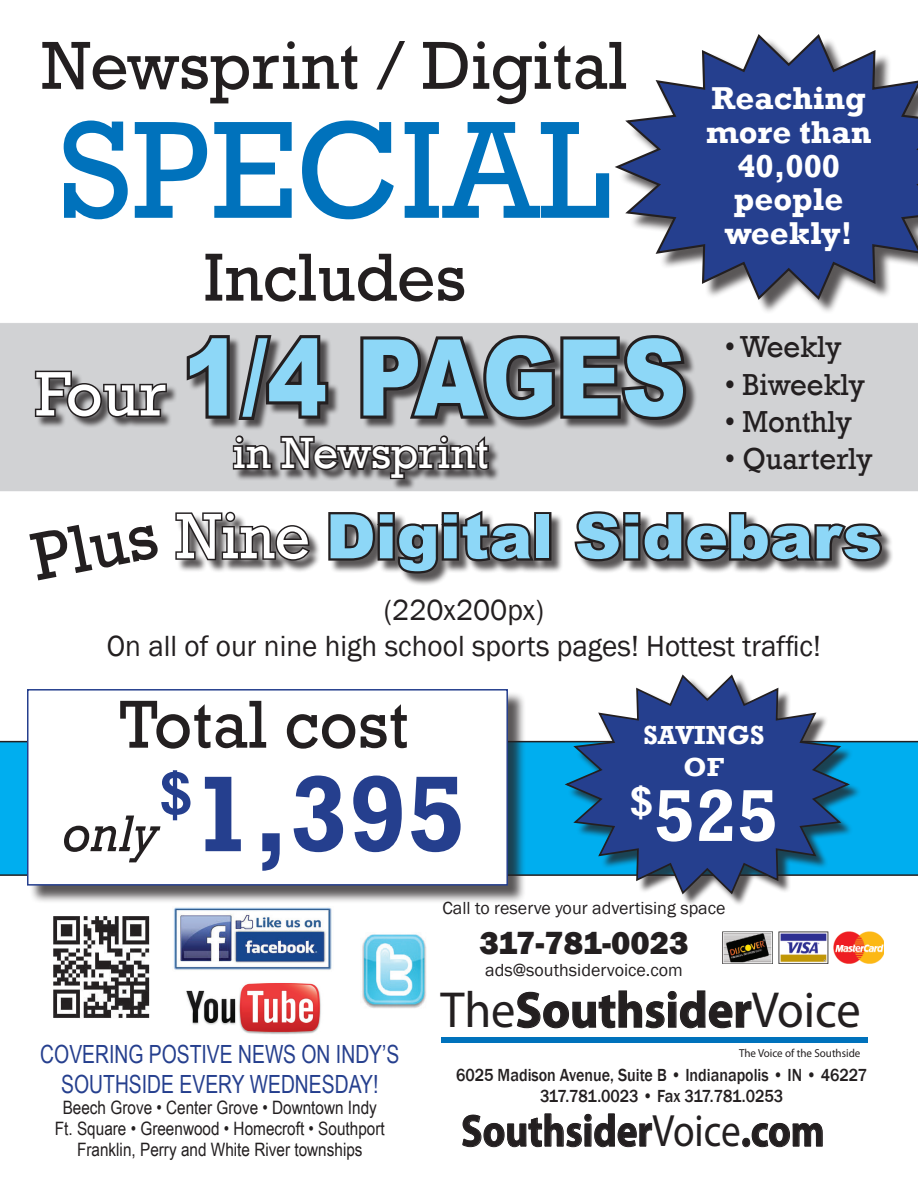
<style>
.page{position:relative;width:918px;height:1188px;background:#fff}
.page>*{position:absolute;margin:0;border:0;box-sizing:border-box;transform-origin:0 0}
.t1{font:141px "Rockwell";color:#0072bc}
.t2{font:700 109.5px "Rockwell";color:#253f8e}
.t3{font:900 106.2px "Arial";letter-spacing:-.01em;color:#8dd7f7;scale:.84 1}
.t4{font:700 74.7px "Rockwell";color:#fff}
.t5{font:69px "Rockwell";color:#231f20}
.t6{font:900 61.5px "Arial";color:#8dd7f7;scale:1.04 1}
.t7{font:italic 52.5px "Rockwell";color:#231f20}
.t8{font:700 50.85px "Myriad Pro";color:#231f20;scale:.95 1}
.t9{font:700 45.45px "Myriad Pro";color:#231f20;scale:.86 1}
.t10{font:45px "Rockwell";color:#fff}
.t11{font:800 33px "Franklin Gothic";color:#231f20}
.t12{font:700 32.4px/33.8px "Rockwell";color:#fff;text-align:center}
.t13{font:31.2px "Rockwell";color:#231f20;scale:.94 1}
.t14{font:30px "Franklin Gothic";color:#231f20}
.t15{font:700 26.85px "Rockwell";color:#fff}
.t16{font:25.05px "Arial Narrow";color:#253f8e;scale:.94 1}
.t17{font:18.45px "Arial Narrow";color:#231f20}
.t18{font:500 18px "Franklin Gothic";color:#231f20;scale:.89 1}
.t19{font:18px "Franklin Gothic";color:#231f20}
.t20{font:11.55px "Myriad Pro";color:#231f20;scale:.95 1}
.s1{font-family:"Rockwell";font-weight:400;font-size:63.9px;color:#fff}
.s2{font-family:"Rockwell";font-weight:400;font-size:65.4px;color:#fff}
.s3{font-weight:400}
</style>
<div class="page">
<div style="left:0;top:741px;width:918px;height:135px;background:#00aeef"></div>
<div style="left:29px;top:691px;width:498px;height:213px;background:#231f20;opacity:.75"></div>
<div style="left:27px;top:689px;width:481px;height:197px;background:#fff;border:2px solid #253f8e"></div>
<div style="left:0;top:323px;width:918px;height:169px;background:#d1d2d4"></div>
<div style="left:36px;top:337px;width:662px;height:154px;background:#231f20;opacity:.75"></div>
<svg style="left:33px;top:369px;width:135px;height:51px"></svg>
<svg style="left:184px;top:330px;width:148px;height:94px"></svg>
<svg style="left:357px;top:331px;width:333px;height:93px"></svg>
<svg style="left:231px;top:430px;width:259px;height:51px"></svg>
<div style="left:177px;top:513px;width:718px;height:73px;background:#231f20;opacity:.75"></div>
<svg style="left:175px;top:511px;width:137px;height:51px"></svg>
<svg style="left:326px;top:510px;width:211px;height:67px"></svg>
<div style="left:534px;top:512px;width:17px;height:49px;border:5px solid #231f20"></div>
<svg style="left:572px;top:511px;width:313px;height:54px"></svg>
<div style="left:618px;top:37px;width:300px;height:278px;background:#231f20;opacity:.75"></div>
<svg style="left:615px;top:34px;width:303px;height:268px"></svg>
<svg style="left:517px;top:954px;width:235px;height:75px"></svg>
<div style="left:441px;top:1038px;width:426px;height:5px;background:#0072bc"></div>
<div style="left:568px;top:677px;width:294px;height:229px;background:#231f20;opacity:.75"></div>
<svg style="left:563px;top:674px;width:289px;height:222px"></svg>
<img style="left:186px;top:983px;width:135px;height:51px">
<img style="left:173px;top:907px;width:159px;height:63px">
<img style="left:362px;top:934px;width:64px;height:74px">
<img style="left:53px;top:916px;width:97px;height:103px">
<img style="left:723px;top:931px;width:161px;height:32px">
<svg style="left:462px;top:1113px;width:191px;height:35px"></svg>
<div style="left:742px;top:1138px;width:8px;height:9px;border:1px solid #231f20;border-radius:50%"></div>
<svg style="left:751px;top:1122px;width:72px;height:26px"></svg>
<p class="t5" style="left:42px;top:26px;width:587px">Newsprint / Digital</p>
<p class="t1" style="left:59px;top:89px;width:553px">SPECIAL</p>
<p class="t5" style="left:203px;top:238px;width:264px">Includes</p>
<p class="t3" style="left:35px;top:301px;width:777px"><span class="s1">Four</span> 1/4 PAGES</p>
<p class="t10" style="left:233px;top:427px;width:257px">in Newsprint</p>
<p class="t12" style="left:706px;top:81px;width:167px">Reaching more than<br>40,000 people</p>
<p class="t12" style="left:725px;top:216px;width:129px">weekly!</p>
<p class="t13" style="left:725px;top:329px;width:126px">• Weekly</p>
<p class="t13" style="left:725px;top:366px;width:151px">• Biweekly</p>
<p class="t13" style="left:725px;top:404px;width:137px">• Monthly</p>
<p class="t13" style="left:725px;top:441px;width:159px">• Quarterly</p>
<p class="t5" style="left:25px;top:519px;width:128px;rotate:-11deg">Plus</p>
<p class="t6" style="left:177px;top:492px;width:680px"><span class="s2">Nine</span> Digital Sidebars</p>
<p class="t14" style="left:384px;top:591px;width:162px">(220x200px)</p>
<p class="t14" style="left:107px;top:627px;width:716px">On all of our nine high school sports pages! Hottest traffic!</p>
<p class="t5" style="left:119px;top:685px;width:291px">Total cost</p>
<p class="t2" style="left:158px;top:748px;width:309px"><sup>$</sup>1,395</p>
<p class="t7" style="left:62px;top:803px;width:98px">only</p>
<p class="t15" style="left:643px;top:719px;width:123px">SAVINGS</p>
<p class="t15" style="left:684px;top:751px;width:42px">OF</p>
<p class="t4" style="left:629px;top:771px;width:151px"><sup>$</sup>525</p>
<p class="t19" style="left:442px;top:897px;width:285px">Call to reserve your advertising space</p>
<p class="t11" style="left:479px;top:922px;width:211px">317-781-0023</p>
<p class="t19" style="left:485px;top:958px;width:199px">ads@southsidervoice.com</p>
<p class="t8" style="left:441px;top:977px;width:444px"><span class="s3">The</span>Southsider<span class="s3">Voice</span></p>
<p class="t16" style="left:40px;top:1036px;width:384px">COVERING POSTIVE NEWS ON INDY’S</p>
<p class="t20" style="left:739px;top:1046px;width:129px">The Voice of the Southside</p>
<p class="t16" style="left:61px;top:1066px;width:339px">SOUTHSIDE EVERY WEDNESDAY!</p>
<p class="t17" style="left:63px;top:1094px;width:316px">Beech Grove • Center Grove • Downtown Indy</p>
<p class="t17" style="left:55px;top:1115px;width:331px">Ft. Square • Greenwood • Homecroft • Southport</p>
<p class="t17" style="left:77px;top:1136px;width:287px">Franklin, Perry and White River townships</p>
<p class="t18" style="left:456px;top:1064px;width:463px">6025 Madison Avenue, Suite B • Indianapolis • IN • 46227</p>
<p class="t18" style="left:540px;top:1085px;width:275px">317.781.0023 • Fax 317.781.0253</p>
<p class="t9" style="left:461px;top:1101px;width:424px">Southsider<span class="s3">Voice</span>.com</p>
</div>
